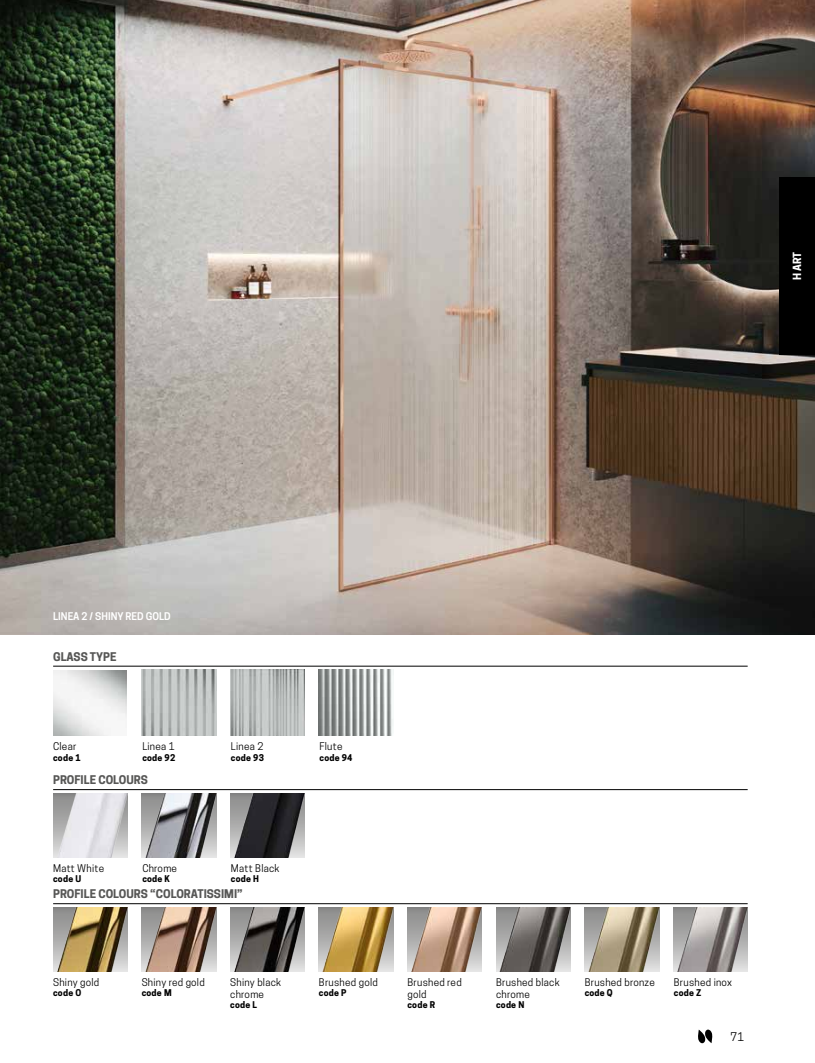
<style>
.page{position:relative;width:815px;height:1063px;background:#fff}
.page>*{position:absolute;margin:0;border:0;box-sizing:border-box;transform-origin:0 0}
.t1{font:700 11.25px "Novellini";color:#575756}
.t2{font:11.25px "Novellini";color:#000}
.t3{font:700 10.62px "Novellini";color:#fff}
.t4{font:10px/12px "Novellini";letter-spacing:.025em;color:#000}
.t5{font:600 10px "Novellini";color:#fff}
.t6{font:700 8.75px "Novellini";letter-spacing:.025em;color:#000}
</style>
<div class="page">
<img style="left:0;top:0;width:815px;height:634px">
<svg style="left:141px;top:670px;width:253px;height:66px"></svg>
<hr style="left:53px;top:666px;width:695px;height:1px;background:#000">
<img style="left:142px;top:670px;width:74px;height:66px">
<img style="left:230px;top:670px;width:75px;height:66px">
<img style="left:319px;top:670px;width:74px;height:66px">
<hr style="left:53px;top:789px;width:695px;height:1px;background:#000">
<img style="left:53px;top:793px;width:75px;height:64px">
<img style="left:142px;top:793px;width:74px;height:64px">
<img style="left:230px;top:793px;width:75px;height:64px">
<hr style="left:53px;top:903px;width:695px;height:1px;background:#000">
<img style="left:53px;top:908px;width:75px;height:63px">
<img style="left:142px;top:908px;width:74px;height:63px">
<img style="left:230px;top:908px;width:75px;height:63px">
<img style="left:319px;top:908px;width:74px;height:63px">
<img style="left:407px;top:908px;width:75px;height:63px">
<img style="left:496px;top:908px;width:74px;height:63px">
<img style="left:585px;top:908px;width:74px;height:63px">
<img style="left:673px;top:908px;width:75px;height:63px">
<svg style="left:698px;top:1030px;width:15px;height:13px"></svg>
<div style="left:780px;top:177px;width:35px;height:177px;background:#000"></div>
<p class="t3" style="left:791px;top:280px;width:30px;rotate:-90deg">H ART</p>
<p class="t5" style="left:53px;top:611px;width:119px">LINEA 2 / SHINY RED GOLD</p>
<p class="t1" style="left:53px;top:650px;width:65px">GLASS TYPE</p>
<p class="t4" style="left:53px;top:741px;width:25px">Clear</p>
<p class="t6" style="left:53px;top:752px;width:29px">code 1</p>
<p class="t4" style="left:142px;top:741px;width:34px">Linea 1</p>
<p class="t6" style="left:142px;top:752px;width:34px">code 92</p>
<p class="t1" style="left:53px;top:773px;width:96px">PROFILE COLOURS</p>
<p class="t4" style="left:231px;top:741px;width:34px">Linea 2</p>
<p class="t6" style="left:231px;top:752px;width:34px">code 93</p>
<p class="t4" style="left:53px;top:862px;width:52px">Matt White</p>
<p class="t6" style="left:53px;top:874px;width:30px">code U</p>
<p class="t4" style="left:231px;top:862px;width:50px">Matt Black</p>
<p class="t6" style="left:231px;top:874px;width:30px">code H</p>
<p class="t1" style="left:53px;top:887px;width:191px">PROFILE COLOURS “COLORATISSIMI”</p>
<p class="t4" style="left:142px;top:862px;width:36px">Chrome</p>
<p class="t6" style="left:142px;top:874px;width:29px">code K</p>
<p class="t4" style="left:53px;top:976px;width:48px">Shiny gold</p>
<p class="t6" style="left:53px;top:988px;width:30px">code O</p>
<p class="t4" style="left:142px;top:976px;width:65px">Shiny red gold</p>
<p class="t6" style="left:142px;top:988px;width:31px">code M</p>
<p class="t4" style="left:230px;top:976px;width:52px">Shiny black chrome</p>
<p class="t6" style="left:230px;top:1000px;width:28px">code L</p>
<p class="t4" style="left:320px;top:741px;width:25px">Flute</p>
<p class="t6" style="left:320px;top:752px;width:34px">code 94</p>
<p class="t4" style="left:319px;top:976px;width:60px">Brushed gold</p>
<p class="t6" style="left:319px;top:988px;width:29px">code P</p>
<p class="t4" style="left:407px;top:976px;width:56px">Brushed red gold</p>
<p class="t6" style="left:407px;top:1000px;width:29px">code R</p>
<p class="t4" style="left:496px;top:976px;width:65px">Brushed black chrome</p>
<p class="t6" style="left:496px;top:1000px;width:30px">code N</p>
<p class="t4" style="left:585px;top:976px;width:72px">Brushed bronze</p>
<p class="t6" style="left:585px;top:988px;width:30px">code Q</p>
<p class="t4" style="left:674px;top:976px;width:60px">Brushed inox</p>
<p class="t6" style="left:674px;top:988px;width:29px">code Z</p>
<p class="t2" style="left:731px;top:1030px;width:15px">71</p>
</div>
